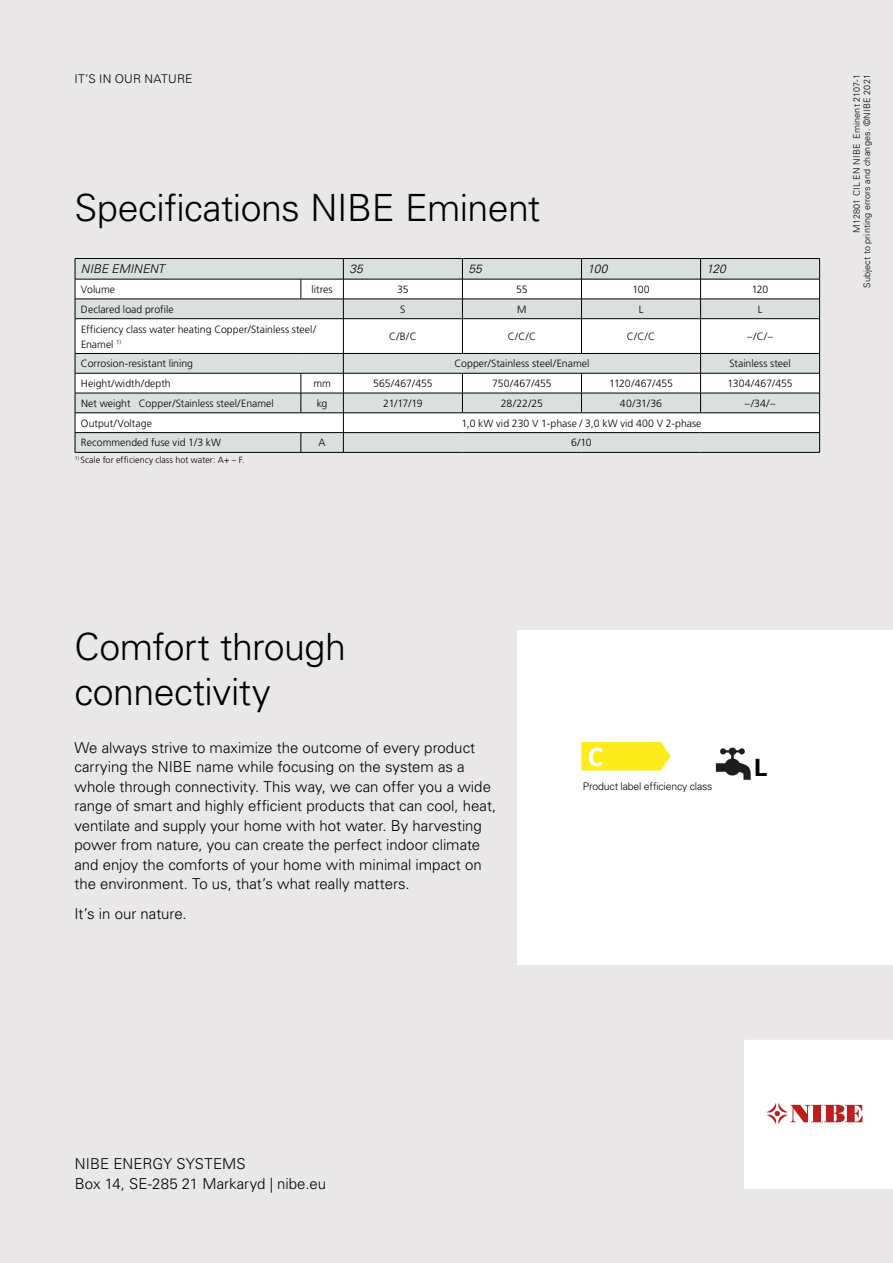
<style>
.page{position:relative;width:893px;height:1263px;background:#e9e7e7}
.page>*{position:absolute;margin:0;border:0;box-sizing:border-box;transform-origin:0 0}
.t1{font:300 37.5px/45px "Univers LT Pro 45";letter-spacing:-.015em;color:#000}
.t2{font:700 28.95px "Calibri";color:#fff}
.t3{font:700 23.85px "Univers LT Pro 65";color:#000}
.t4{font:300 15px/19.5px "Univers LT Pro 45";color:#000}
.t5{font:italic 300 12px "Univers LT Pro 45";letter-spacing:.005em;color:#000}
.t6{font:300 12px "Univers LT Pro 45";letter-spacing:.015em;color:#000}
.t7{font:300 10.5px/15px "Frutiger";color:#000}
.t8{font:300 10.5px "Univers LT Pro 45";letter-spacing:-.015em;color:#000}
.t9{font:300 9px/10.5px "Univers LT Pro 45";letter-spacing:.02em;color:#000;text-align:right}
.t10{font:300 9px "Frutiger";letter-spacing:.005em;color:#000}
</style>
<div class="page">
<div style="left:518px;top:630px;width:375px;height:335px;background:#fff"></div>
<div style="left:744px;top:1040px;width:149px;height:148px;background:#fff"></div>
<svg style="left:581px;top:742px;width:90px;height:28px;background:#fdec28"></svg>
<svg style="left:716px;top:747px;width:35px;height:33px"></svg>
<svg style="left:76px;top:259px;width:743px;height:193px;fill:#d9e0df"></svg>
<svg style="left:76px;top:280px;width:743px;height:152px;fill:#fff"></svg>
<hr style="left:75px;top:279px;width:226px;height:1px;background:#000">
<hr style="left:301px;top:279px;width:42px;height:1px;background:#000">
<svg style="left:301px;top:279px;width:1px;height:20px"></svg>
<hr style="left:343px;top:279px;width:119px;height:1px;background:#000">
<hr style="left:462px;top:279px;width:119px;height:1px;background:#000">
<hr style="left:581px;top:279px;width:120px;height:1px;background:#000">
<hr style="left:701px;top:279px;width:119px;height:1px;background:#000">
<hr style="left:75px;top:299px;width:226px;height:1px;background:#000">
<hr style="left:301px;top:299px;width:42px;height:1px;background:#000">
<hr style="left:343px;top:299px;width:119px;height:1px;background:#000">
<svg style="left:343px;top:259px;width:1px;height:59px"></svg>
<hr style="left:462px;top:299px;width:119px;height:1px;background:#000">
<svg style="left:462px;top:259px;width:1px;height:59px"></svg>
<hr style="left:581px;top:299px;width:120px;height:1px;background:#000">
<svg style="left:581px;top:259px;width:1px;height:59px"></svg>
<hr style="left:701px;top:299px;width:119px;height:1px;background:#000">
<svg style="left:700px;top:259px;width:1px;height:59px"></svg>
<hr style="left:75px;top:318px;width:226px;height:1px;background:#000">
<hr style="left:301px;top:318px;width:42px;height:1px;background:#000">
<hr style="left:343px;top:318px;width:119px;height:1px;background:#000">
<hr style="left:343px;top:319px;width:1px;height:34px;background:#000">
<hr style="left:462px;top:318px;width:119px;height:1px;background:#000">
<hr style="left:462px;top:319px;width:1px;height:34px;background:#000">
<hr style="left:581px;top:318px;width:120px;height:1px;background:#000">
<hr style="left:581px;top:319px;width:1px;height:34px;background:#000">
<hr style="left:701px;top:318px;width:119px;height:1px;background:#000">
<hr style="left:700px;top:319px;width:1px;height:34px;background:#000">
<hr style="left:75px;top:353px;width:226px;height:1px;background:#000">
<hr style="left:301px;top:353px;width:42px;height:1px;background:#000">
<hr style="left:343px;top:353px;width:119px;height:1px;background:#000">
<hr style="left:462px;top:353px;width:119px;height:1px;background:#000">
<hr style="left:581px;top:353px;width:120px;height:1px;background:#000">
<hr style="left:701px;top:353px;width:119px;height:1px;background:#000">
<hr style="left:75px;top:373px;width:226px;height:1px;background:#000">
<hr style="left:301px;top:373px;width:42px;height:1px;background:#000">
<hr style="left:343px;top:373px;width:119px;height:1px;background:#000">
<hr style="left:462px;top:373px;width:119px;height:1px;background:#000">
<hr style="left:581px;top:373px;width:120px;height:1px;background:#000">
<hr style="left:701px;top:373px;width:119px;height:1px;background:#000">
<hr style="left:75px;top:393px;width:226px;height:1px;background:#000">
<hr style="left:301px;top:393px;width:42px;height:1px;background:#000">
<svg style="left:301px;top:373px;width:1px;height:40px"></svg>
<hr style="left:343px;top:393px;width:119px;height:1px;background:#000">
<hr style="left:462px;top:393px;width:119px;height:1px;background:#000">
<svg style="left:462px;top:373px;width:1px;height:40px"></svg>
<hr style="left:581px;top:393px;width:120px;height:1px;background:#000">
<svg style="left:581px;top:373px;width:1px;height:40px"></svg>
<hr style="left:701px;top:393px;width:119px;height:1px;background:#000">
<svg style="left:700px;top:354px;width:1px;height:59px"></svg>
<hr style="left:75px;top:413px;width:226px;height:1px;background:#000">
<hr style="left:301px;top:413px;width:42px;height:1px;background:#000">
<hr style="left:343px;top:413px;width:119px;height:1px;background:#000">
<hr style="left:462px;top:413px;width:119px;height:1px;background:#000">
<hr style="left:581px;top:413px;width:120px;height:1px;background:#000">
<hr style="left:701px;top:413px;width:119px;height:1px;background:#000">
<hr style="left:75px;top:432px;width:226px;height:1px;background:#000">
<hr style="left:301px;top:432px;width:42px;height:1px;background:#000">
<svg style="left:301px;top:433px;width:1px;height:19px"></svg>
<hr style="left:343px;top:432px;width:119px;height:1px;background:#000">
<svg style="left:343px;top:354px;width:1px;height:98px"></svg>
<hr style="left:462px;top:432px;width:119px;height:1px;background:#000">
<hr style="left:581px;top:432px;width:120px;height:1px;background:#000">
<hr style="left:701px;top:432px;width:119px;height:1px;background:#000">
<hr style="left:75px;top:258px;width:226px;height:1px;background:#000">
<hr style="left:301px;top:258px;width:42px;height:1px;background:#000">
<hr style="left:343px;top:258px;width:119px;height:1px;background:#000">
<hr style="left:462px;top:258px;width:119px;height:1px;background:#000">
<hr style="left:581px;top:258px;width:120px;height:1px;background:#000">
<hr style="left:701px;top:258px;width:119px;height:1px;background:#000">
<svg style="left:75px;top:259px;width:1px;height:59px"></svg>
<svg style="left:819px;top:259px;width:1px;height:59px"></svg>
<hr style="left:75px;top:319px;width:1px;height:34px;background:#000">
<hr style="left:819px;top:319px;width:1px;height:34px;background:#000">
<svg style="left:75px;top:354px;width:1px;height:98px"></svg>
<svg style="left:819px;top:354px;width:1px;height:98px"></svg>
<hr style="left:75px;top:452px;width:226px;height:1px;background:#000">
<hr style="left:301px;top:452px;width:42px;height:1px;background:#000">
<hr style="left:343px;top:452px;width:119px;height:1px;background:#000">
<hr style="left:462px;top:452px;width:119px;height:1px;background:#000">
<hr style="left:581px;top:452px;width:120px;height:1px;background:#000">
<hr style="left:701px;top:452px;width:119px;height:1px;background:#000">
<p class="t6" style="left:74px;top:72px;width:120px">IT’S IN OUR NATURE</p>
<h1 class="t1" style="left:74px;top:185px;width:467px">Specifications NIBE Eminent</h1>
<p class="t5" style="left:81px;top:262px;width:85px">NIBE EMINENT</p>
<p class="t5" style="left:349px;top:262px;width:15px">35</p>
<p class="t5" style="left:468px;top:262px;width:15px">55</p>
<p class="t5" style="left:587px;top:262px;width:21px">100</p>
<p class="t5" style="left:706px;top:262px;width:21px">120</p>
<p class="t7" style="left:81px;top:282px;width:36px">Volume</p>
<p class="t7" style="left:312px;top:282px;width:23px">litres</p>
<p class="t7" style="left:397px;top:282px;width:13px">35</p>
<p class="t7" style="left:516px;top:282px;width:13px">55</p>
<p class="t7" style="left:632px;top:282px;width:19px">100</p>
<p class="t7" style="left:752px;top:282px;width:18px">120</p>
<p class="t7" style="left:81px;top:302px;width:94px">Declared load profile</p>
<p class="t7" style="left:400px;top:302px;width:7px">S</p>
<p class="t7" style="left:517px;top:302px;width:11px">M</p>
<p class="t7" style="left:639px;top:302px;width:6px">L</p>
<p class="t7" style="left:758px;top:302px;width:6px">L</p>
<p class="t7" style="left:81px;top:322px;width:236px">Efficiency class water heating Copper/Stainless steel/<br>Enamel <sup>1)</sup></p>
<p class="t7" style="left:389px;top:329px;width:29px">C/B/C</p>
<p class="t7" style="left:508px;top:329px;width:30px">C/C/C</p>
<p class="t7" style="left:627px;top:329px;width:30px">C/C/C</p>
<p class="t7" style="left:747px;top:329px;width:27px">–/C/–</p>
<p class="t7" style="left:81px;top:356px;width:114px">Corrosion-resistant lining</p>
<p class="t7" style="left:454px;top:356px;width:136px">Copper/Stainless steel/Enamel</p>
<p class="t7" style="left:729px;top:356px;width:63px">Stainless steel</p>
<p class="t7" style="left:81px;top:376px;width:91px">Height/width/depth</p>
<p class="t7" style="left:313px;top:376px;width:19px">mm</p>
<p class="t7" style="left:373px;top:376px;width:61px">565/467/455</p>
<p class="t7" style="left:492px;top:376px;width:61px">750/467/455</p>
<p class="t7" style="left:609px;top:376px;width:65px">1120/467/455</p>
<p class="t7" style="left:728px;top:376px;width:67px">1304/467/455</p>
<p class="t7" style="left:81px;top:396px;width:194px">Net weight Copper/Stainless steel/Enamel</p>
<p class="t7" style="left:317px;top:396px;width:12px">kg</p>
<p class="t7" style="left:383px;top:396px;width:41px">21/17/19</p>
<p class="t7" style="left:501px;top:396px;width:44px">28/22/25</p>
<p class="t7" style="left:620px;top:396px;width:44px">40/31/36</p>
<p class="t7" style="left:745px;top:396px;width:32px">–/34/–</p>
<p class="t7" style="left:81px;top:416px;width:73px">Output/Voltage</p>
<p class="t7" style="left:462px;top:416px;width:241px">1,0 kW vid 230 V 1-phase / 3,0 kW vid 400 V 2-phase</p>
<p class="t7" style="left:81px;top:435px;width:142px">Recommended fuse vid 1/3 kW</p>
<p class="t7" style="left:319px;top:435px;width:9px">A</p>
<p class="t7" style="left:571px;top:435px;width:22px">6/10</p>
<p class="t10" style="left:75px;top:455px;width:171px"><sup>1)</sup> Scale for efficiency class hot water: A+ – F.</p>
<p class="t9" style="left:851px;top:288px;width:215px;rotate:-90deg">M12801 CIL EN NIBE Eminent 2107-1<br>Subject to printing errors and changes. ©NIBE 2021</p>
<h1 class="t1" style="left:74px;top:624px;width:273px">Comfort through connectivity</h1>
<p class="t4" style="left:74px;top:738px;width:423px">We always strive to maximize the outcome of every product carrying the NIBE name while focusing on the system as a whole through connectivity. This way, we can offer you a wide range of smart and highly efficient products that can cool, heat, ventilate and supply your home with hot water. By harvesting power from nature, you can create the perfect indoor climate and enjoy the comforts of your home with minimal impact on the environment. To us, that’s what really matters.</p>
<p class="t4" style="left:74px;top:903px;width:114px">It’s in our nature.</p>
<h2 class="t2" style="left:588px;top:736px;width:17px">C</h2>
<p class="t8" style="left:583px;top:780px;width:131px">Product label efficiency class</p>
<h3 class="t3" style="left:754px;top:753px;width:15px">L</h3>
<p class="t4" style="left:75px;top:1154px;width:253px">NIBE ENERGY SYSTEMS<br>Box 14, SE-285 21 Markaryd | nibe.eu</p>
</div>
